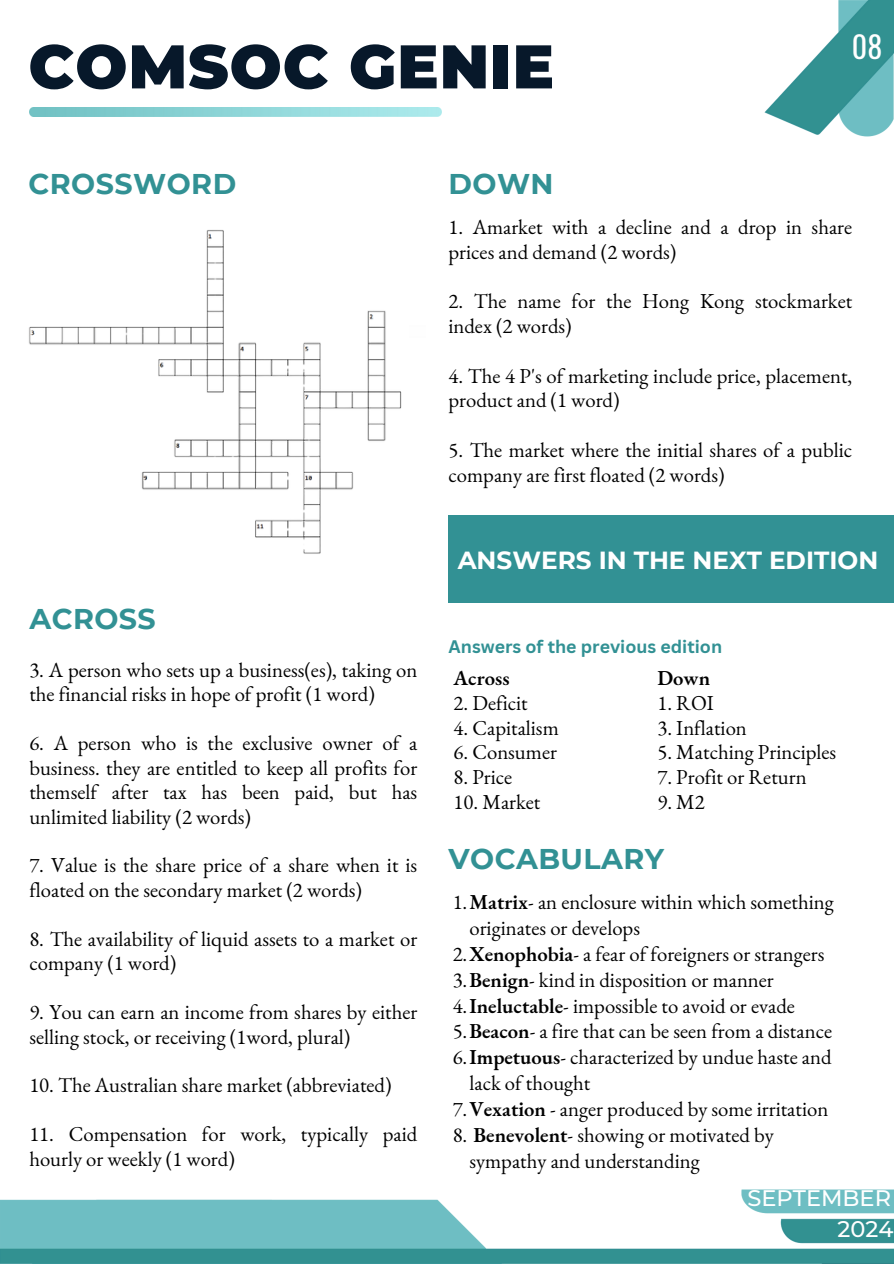
<style>
.page{position:relative;width:894px;height:1264px;background:#fff}
.page>*{position:absolute;margin:0;border:0;box-sizing:border-box;transform-origin:0 0}
.t1{font:900 61.5px "Montserrat";letter-spacing:.015em;color:#07182a}
.t2{font:30px "Oswald";color:#fff}
.t3{font:700 28.5px "Montserrat";letter-spacing:.015em;color:#329194}
.t4{font:700 24.75px "Montserrat";color:#fff}
.t5{font:500 22.5px/30.3px "Montserrat";color:#fff;text-align:right}
.t6{font:20.7px/24.5px "EB Garamond";color:#000}
.t7{font:600 20.7px "EB Garamond";color:#000}
.t8{font:700 17.7px "Canva Sans";color:#329194}
.s1{font-weight:600}
</style>
<div class="page">
<div style="left:448px;top:515px;width:445px;height:88px;background:#329194"></div>
<img style="left:29px;top:108px;width:413px;height:9px">
<img style="left:0;top:1189px;width:893px;height:74px">
<img style="left:764px;top:0;width:129px;height:137px">
<img style="left:29px;top:230px;width:373px;height:324px">
<p class="t1" style="left:29px;top:29px;width:527px">COMSOC GENIE</p>
<p class="t2" style="left:851px;top:23px;width:32px">08</p>
<h2 class="t3" style="left:29px;top:166px;width:209px">CROSSWORD</h2>
<h4 class="t3" style="left:29px;top:601px;width:128px">ACROSS</h4>
<h4 class="t6" style="left:29px;top:657px;width:389px">3. A person who sets up a business(es), taking on the financial risks in hope of profit (1 word)</h4>
<h4 class="t6" style="left:29px;top:730px;width:389px;text-align:justify">6. A person who is the exclusive owner of a business. they are entitled to keep all profits for themself after tax has been paid, but has unlimited liability (2 words)</h4>
<h4 class="t6" style="left:29px;top:852px;width:389px">7. Value is the share price of a share when it is floated on the secondary market (2 words)</h4>
<h4 class="t6" style="left:29px;top:926px;width:389px">8. The availability of liquid assets to a market or company (1 word)</h4>
<h4 class="t6" style="left:29px;top:999px;width:389px">9. You can earn an income from shares by either selling stock, or receiving (1word, plural)</h4>
<h4 class="t6" style="left:29px;top:1072px;width:363px">10. The Australian share market (abbreviated)</h4>
<h4 class="t6" style="left:29px;top:1121px;width:389px">11. Compensation for work, typically paid hourly or weekly (1 word)</h4>
<p class="t3" style="left:448px;top:166px;width:107px">DOWN</p>
<p class="t6" style="left:448px;top:214px;width:405px">1. Amarket with a decline and a drop in share prices and demand (2 words)</p>
<p class="t6" style="left:448px;top:289px;width:405px">2. The name for the Hong Kong stockmarket index (2 words)</p>
<p class="t6" style="left:448px;top:363px;width:405px">4. The 4 P's of marketing include price, placement, product and (1 word)</p>
<p class="t6" style="left:448px;top:437px;width:405px">5. The market where the initial shares of a public company are first floated (2 words)</p>
<h2 class="t4" style="left:457px;top:544px;width:422px">ANSWERS IN THE NEXT EDITION</h2>
<p class="t8" style="left:448px;top:634px;width:275px">Answers of the previous edition</p>
<p class="t7" style="left:453px;top:664px;width:57px">Across</p>
<p class="t6" style="left:453px;top:690px;width:76px">2. Deficit</p>
<p class="t6" style="left:453px;top:715px;width:107px">4. Capitalism</p>
<p class="t6" style="left:453px;top:739px;width:105px">6. Consumer</p>
<p class="t6" style="left:453px;top:764px;width:60px">8. Price</p>
<p class="t6" style="left:453px;top:789px;width:88px">10. Market</p>
<p class="t7" style="left:657px;top:664px;width:54px">Down</p>
<p class="t6" style="left:657px;top:690px;width:58px">1. ROI</p>
<p class="t6" style="left:657px;top:715px;width:91px">3. Inflation</p>
<p class="t6" style="left:657px;top:739px;width:180px">5. Matching Principles</p>
<p class="t6" style="left:657px;top:764px;width:151px">7. Profit or Return</p>
<p class="t6" style="left:657px;top:789px;width:49px">9. M2</p>
<h4 class="t3" style="left:448px;top:841px;width:217px">VOCABULARY</h4>
<h4 class="t6" style="left:469px;top:888px;width:366px;line-height:25.8px;text-indent:-17px">1.<span class="s1">Matrix</span>- an enclosure within which something originates or develops</h4>
<h4 class="t6" style="left:452px;top:941px;width:373px">2.<span class="s1">Xenophobia</span>- a fear of foreigners or strangers</h4>
<h3 class="t6" style="left:452px;top:967px;width:322px">3.<span class="s1">Benign</span>- kind in disposition or manner</h3>
<p class="t6" style="left:452px;top:992px;width:344px">4.<span class="s1">Ineluctable</span>- impossible to avoid or evade</p>
<h4 class="t6" style="left:452px;top:1018px;width:381px">5.<span class="s1">Beacon</span>- a fire that can be seen from a distance</h4>
<h4 class="t6" style="left:469px;top:1044px;width:363px;line-height:25.8px;text-indent:-17px">6.<span class="s1">Impetuous</span>- characterized by undue haste and lack of thought</h4>
<h2 class="t6" style="left:452px;top:1096px;width:377px">7.<span class="s1">Vexation</span> - anger produced by some irritation</h2>
<p class="t6" style="left:469px;top:1121px;width:306px;line-height:25.8px;text-indent:-17px">8. <span class="s1">Benevolent</span>- showing or motivated by sympathy and understanding</p>
<h3 class="t5" style="left:747px;top:1183px;width:147px">SEPTEMBER<br>2024</h3>
</div>
